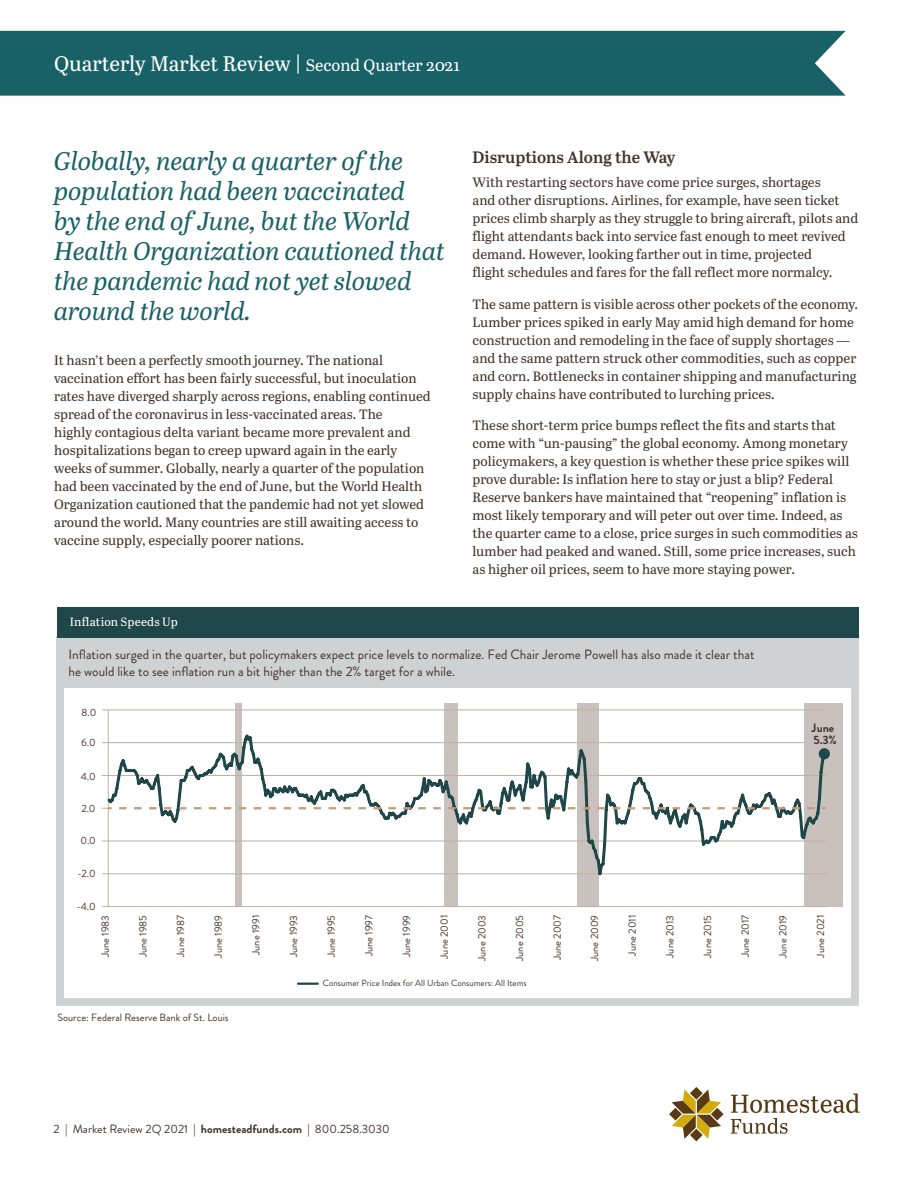
<style>
.page{position:relative;width:918px;height:1188px;background:#fff}
.page>*{position:absolute;margin:0;border:0;box-sizing:border-box;transform-origin:0 0}
.Callout_Green{font:italic 25.5px/30px "Abril Text";letter-spacing:-.005em;color:#186167}
.t1{font:21px "Abril Text";letter-spacing:-.005em;color:#fff}
.Subhead_Brown_11{font:600 16.5px "Abril Text";color:#42332d}
.Body_text{font:13.5px/18px "Abril Text";color:#42332d}
.t2{font:13.5px/16.5px "Brandon Grotesque";color:#42332d}
.t3{font:12px "Brandon Grotesque";color:#42332d}
.t4{font:12px "Abril Text";letter-spacing:.015em;color:#fff}
.t5{font:700 12px/12px "Brandon Grotesque";color:#42332d}
.t6{font:10.5px "Brandon Grotesque";color:#42332d}
.t7{font:9px "Brandon Grotesque";color:#42332d}
.s1{font-size:16.5px}
.s2{font-weight:500}
.s3{font-weight:700}
</style>
<div class="page">
<div style="left:0;top:31px;width:846px;height:65px;background:#186167"></div>
<svg style="left:731px;top:1093px;width:129px;height:41px"></svg>
<svg style="left:669px;top:1087px;width:55px;height:54px"></svg>
<div style="left:56px;top:636px;width:802px;height:370px;background:#cfd2d3"></div>
<div style="left:64px;top:688px;width:787px;height:310px;background:#fff"></div>
<div style="left:235px;top:703px;width:7px;height:203px;background:#c9c1bd"></div>
<div style="left:444px;top:703px;width:13px;height:203px;background:#c9c1bd"></div>
<div style="left:577px;top:703px;width:21px;height:203px;background:#c9c1bd"></div>
<div style="left:804px;top:703px;width:39px;height:203px;background:#c9c1bd"></div>
<div style="left:57px;top:607px;width:802px;height:30px;background:#1f4648"></div>
<hr style="left:108px;top:710px;width:1px;height:197px;background:#c1b09e">
<hr style="left:102px;top:906px;width:725px;height:1px;background:#c1b09e">
<hr style="left:102px;top:710px;width:724px;height:1px;background:#c1b09e">
<div style="left:819px;top:748px;width:11px;height:11px;background:#1f4648;border-radius:50%"></div>
<svg style="left:102px;top:732px;width:726px;height:145px"></svg>
<hr style="left:298px;top:983px;width:20px;height:2px;background:#1f4648">
<h2 class="t1" style="left:54px;top:49px;width:407px">Quarterly Market Review | <span class="s1">Second Quarter 2021</span></h2>
<p class="Callout_Green" style="left:54px;top:144px;width:392px">Globally, nearly a quarter of the population had been vaccinated<br>by the end of June, but the World<br>Health Organization cautioned that the pandemic had not yet slowed around the world.</p>
<p class="Body_text" style="left:54px;top:350px;width:378px">It hasn’t been a perfectly smooth journey. The national vaccination effort has been fairly successful, but inoculation rates have diverged sharply across regions, enabling continued spread of the coronavirus in less-vaccinated areas. The<br>highly contagious delta variant became more prevalent and hospitalizations began to creep upward again in the early weeks of summer. Globally, nearly a quarter of the population had been vaccinated by the end of June, but the World Health Organization cautioned that the pandemic had not yet slowed around the world. Many countries are still awaiting access to vaccine supply, especially poorer nations.</p>
<p class="t4" style="left:70px;top:613px;width:109px">Inflation Speeds Up</p>
<p class="Subhead_Brown_11" style="left:472px;top:145px;width:205px">Disruptions Along the Way</p>
<p class="Body_text" style="left:472px;top:173px;width:387px">With restarting sectors have come price surges, shortages<br>and other disruptions. Airlines, for example, have seen ticket prices climb sharply as they struggle to bring aircraft, pilots and flight attendants back into service fast enough to meet revived demand. However, looking farther out in time, projected<br>flight schedules and fares for the fall reflect more normalcy.</p>
<p class="Body_text" style="left:472px;top:295px;width:387px">The same pattern is visible across other pockets of the economy.<br>Lumber prices spiked in early May amid high demand for home construction and remodeling in the face of supply shortages — and the same pattern struck other commodities, such as copper and corn. Bottlenecks in container shipping and manufacturing supply chains have contributed to lurching prices.</p>
<p class="Body_text" style="left:472px;top:416px;width:387px">These short-term price bumps reflect the fits and starts that come with “un-pausing” the global economy. Among monetary policymakers, a key question is whether these price spikes will prove durable: Is inflation here to stay or just a blip? Federal Reserve bankers have maintained that “reopening” inflation is most likely temporary and will peter out over time. Indeed, as the quarter came to a close, price surges in such commodities as lumber had peaked and waned. Still, some price increases, such as higher oil prices, seem to have more staying power.</p>
<p class="t2" style="left:69px;top:647px;width:688px">Inflation surged in the quarter, but policymakers expect price levels to normalize. Fed Chair Jerome Powell has also made it clear that he would like to see inflation run a bit higher than the 2% target for a while.</p>
<p class="t6" style="left:82px;top:705px;width:16px">8.0</p>
<p class="t6" style="left:81px;top:735px;width:16px">6.0</p>
<p class="t6" style="left:81px;top:769px;width:16px">4.0</p>
<p class="t6" style="left:81px;top:801px;width:16px">2.0</p>
<p class="t6" style="left:80px;top:833px;width:17px">0.0</p>
<p class="t6" style="left:78px;top:866px;width:20px">-2.0</p>
<p class="t6" style="left:77px;top:899px;width:21px">-4.0</p>
<p class="t6" style="left:98px;top:957px;width:44px;rotate:-90deg">June 1983</p>
<p class="t6" style="left:136px;top:957px;width:44px;rotate:-90deg">June 1985</p>
<p class="t6" style="left:173px;top:957px;width:43px;rotate:-90deg">June 1987</p>
<p class="t6" style="left:211px;top:958px;width:44px;rotate:-90deg">June 1989</p>
<p class="t6" style="left:249px;top:955px;width:41px;rotate:-90deg">June 1991</p>
<p class="t6" style="left:286px;top:957px;width:44px;rotate:-90deg">June 1993</p>
<p class="t6" style="left:324px;top:957px;width:44px;rotate:-90deg">June 1995</p>
<p class="t6" style="left:362px;top:956px;width:43px;rotate:-90deg">June 1997</p>
<p class="t6" style="left:399px;top:957px;width:44px;rotate:-90deg">June 1999</p>
<p class="t6" style="left:437px;top:959px;width:45px;rotate:-90deg">June 2001</p>
<p class="t6" style="left:475px;top:961px;width:47px;rotate:-90deg">June 2003</p>
<p class="t6" style="left:512px;top:961px;width:47px;rotate:-90deg">June 2005</p>
<p class="t6" style="left:58px;top:1010px;width:173px">Source: Federal Reserve Bank of St. Louis</p>
<p class="t7" style="left:323px;top:977px;width:206px">Consumer Price Index for All Urban Consumers: All Items</p>
<p class="t6" style="left:550px;top:960px;width:47px;rotate:-90deg">June 2007</p>
<p class="t6" style="left:587px;top:961px;width:48px;rotate:-90deg">June 2009</p>
<p class="t6" style="left:625px;top:956px;width:42px;rotate:-90deg">June 2011</p>
<p class="t6" style="left:663px;top:958px;width:44px;rotate:-90deg">June 2013</p>
<p class="t6" style="left:700px;top:958px;width:44px;rotate:-90deg">June 2015</p>
<p class="t5" style="left:812px;top:722px;width:27px">June<br>5.3%</p>
<p class="t6" style="left:738px;top:957px;width:44px;rotate:-90deg">June 2017</p>
<p class="t6" style="left:776px;top:958px;width:44px;rotate:-90deg">June 2019</p>
<p class="t6" style="left:813px;top:958px;width:44px;rotate:-90deg">June 2021</p>
<p class="t3" style="left:53px;top:1121px;width:338px">2 | Market Review 2Q 2021 <span class="s2">|</span> <span class="s3">homesteadfunds.com</span> <span class="s2">|</span> 800.258.3030</p>
</div>
